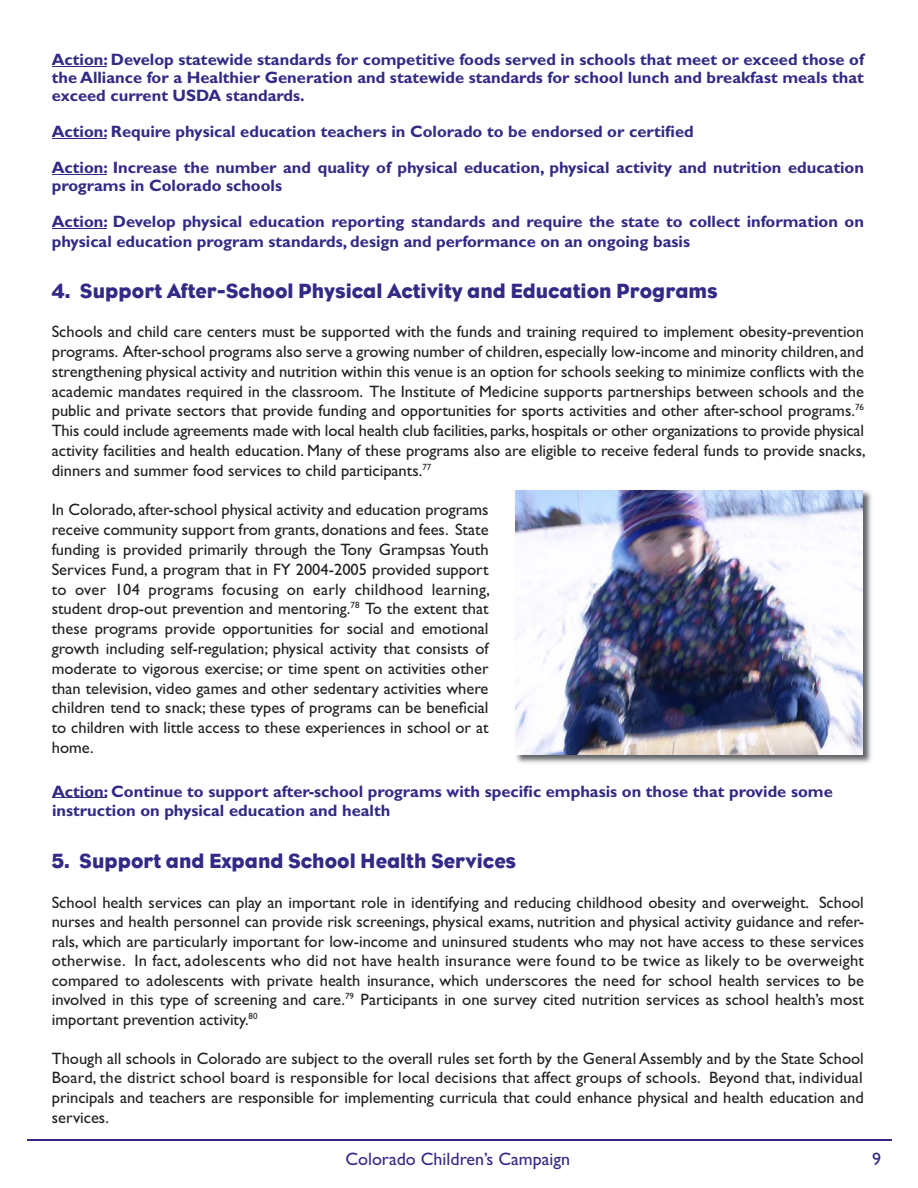
<style>
.page{position:relative;width:918px;height:1188px;background:#fff}
.page>*{position:absolute;margin:0;border:0;box-sizing:border-box;transform-origin:0 0}
.t1{font:21px "Eagle";color:#332a86}
.t2{font:18px "Gill Sans";color:#332a86}
.t3{font:16.5px/19.8px "Gill Sans";color:#231f20;text-align:justify}
.t4{font:700 16.5px/18px "Gill Sans";color:#332a86}
</style>
<div class="page">
<hr style="left:52px;top:66px;width:54px;height:1px;background:#332a86">
<hr style="left:52px;top:138px;width:54px;height:1px;background:#332a86">
<hr style="left:52px;top:174px;width:54px;height:1px;background:#332a86">
<hr style="left:52px;top:228px;width:54px;height:1px;background:#332a86">
<hr style="left:27px;top:1139px;width:864px;height:2px;background:#332a86">
<img style="left:515px;top:490px;width:357px;height:273px">
<img style="left:516px;top:490px;width:347px;height:265px">
<hr style="left:52px;top:797px;width:55px;height:1px;background:#332a86">
<p class="t4" style="left:52px;top:53px;width:814px;text-align:justify">Action: Develop statewide standards for competitive foods served in schools that meet or exceed those of the Alliance for a Healthier Generation and statewide standards for school lunch and breakfast meals that exceed current USDA standards.</p>
<p class="t4" style="left:52px;top:116px;width:814px;line-height:36px">Action: Require physical education teachers in Colorado to be endorsed or certified<br>Action: Increase the number and quality of physical education, physical activity and nutrition education</p>
<p class="t4" style="left:52px;top:170px;width:814px;line-height:36px">programs in Colorado schools<br>Action: Develop physical education reporting standards and require the state to collect information on</p>
<p class="t4" style="left:52px;top:234px;width:640px">physical education program standards, design and performance on an ongoing basis</p>
<p class="t1" style="left:52px;top:284px;width:668px">4. Support After-School Physical Activity and Education Programs</p>
<p class="t3" style="left:52px;top:324px;width:815px">Schools and child care centers must be supported with the funds and training required to implement obesity-prevention programs. After-school programs also serve a growing number of children, especially low-income and minority children, and strengthening physical activity and nutrition within this venue is an option for schools seeking to minimize conflicts with the academic mandates required in the classroom. The Institute of Medicine supports partnerships between schools and the public and private sectors that provide funding and opportunities for sports activities and other after-school programs.<sup>76<br></sup>This could include agreements made with local health club facilities, parks, hospitals or other organizations to provide physical activity facilities and health education. Many of these programs also are eligible to receive federal funds to provide snacks, dinners and summer food services to child participants.<sup>77</sup></p>
<p class="t3" style="left:52px;top:502px;width:440px">In Colorado, after-school physical activity and education programs receive community support from grants, donations and fees. State funding is provided primarily through the Tony Grampsas Youth Services Fund, a program that in FY 2004-2005 provided support to over 104 programs focusing on early childhood learning, student drop-out prevention and mentoring.<sup>78</sup> To the extent that these programs provide opportunities for social and emotional growth including self-regulation; physical activity that consists of moderate to vigorous exercise; or time spent on activities other than television, video games and other sedentary activities where children tend to snack; these types of programs can be beneficial to children with little access to these experiences in school or at home.</p>
<p class="t4" style="left:52px;top:783px;width:782px;line-height:19.8px">Action: Continue to support after-school programs with specific emphasis on those that provide some instruction on physical education and health</p>
<p class="t1" style="left:52px;top:854px;width:466px">5. Support and Expand School Health Services</p>
<p class="t3" style="left:52px;top:894px;width:814px">School health services can play an important role in identifying and reducing childhood obesity and overweight. School nurses and health personnel can provide risk screenings, physical exams, nutrition and physical activity guidance and refer&shy;rals, which are particularly important for low-income and uninsured students who may not have access to these services otherwise. In fact, adolescents who did not have health insurance were found to be twice as likely to be overweight compared to adolescents with private health insurance, which underscores the need for school health services to be involved in this type of screening and care.<sup>79</sup> Participants in one survey cited nutrition services as school health’s most important prevention activity.<sup>80</sup></p>
<p class="t3" style="left:52px;top:1050px;width:814px">Though all schools in Colorado are subject to the overall rules set forth by the General Assembly and by the State School Board, the district school board is responsible for local decisions that affect groups of schools. Beyond that, individual principals and teachers are responsible for implementing curricula that could enhance physical and health education and services.</p>
<p class="t2" style="left:345px;top:1153px;width:226px">Colorado Children’s Campaign</p>
<p class="t2" style="left:872px;top:1153px;width:10px">9</p>
</div>
